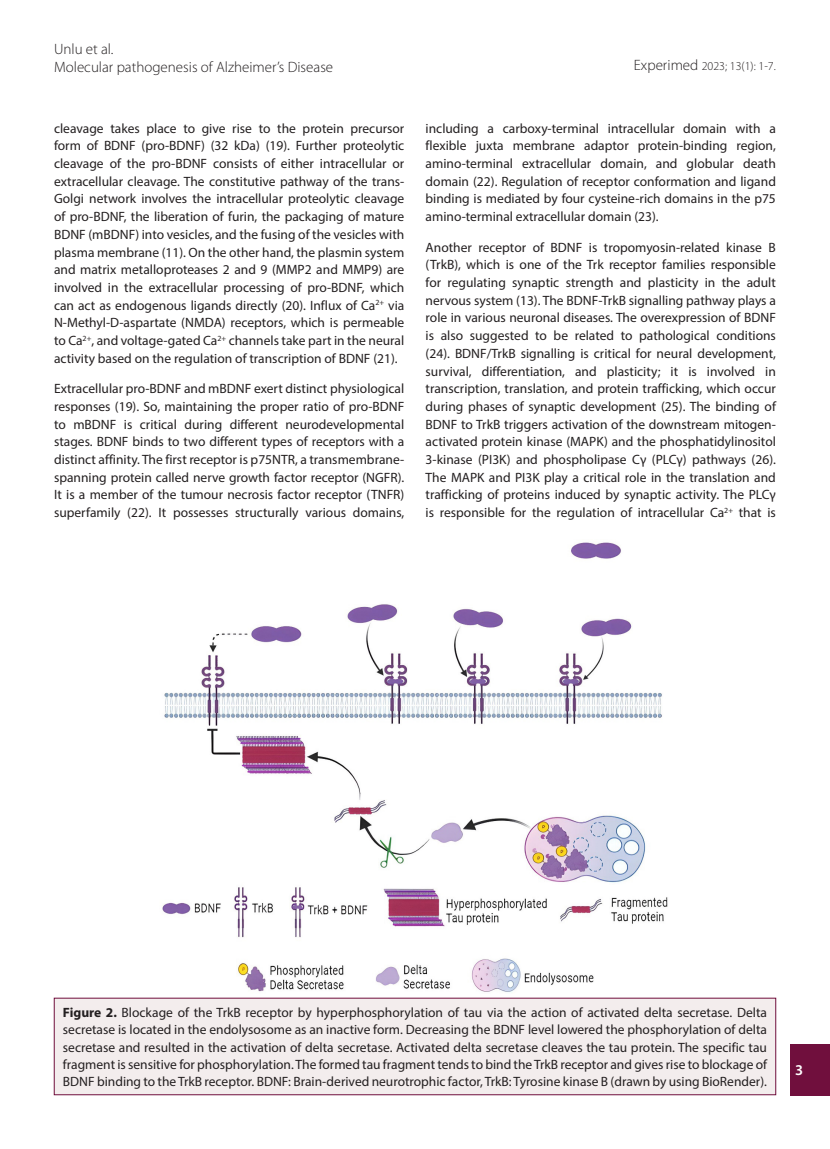
<style>
.page{position:relative;width:830px;height:1149px;background:#fff}
.page>*{position:absolute;margin:0;border:0;box-sizing:border-box;transform-origin:0 0}
.t1{font:300 15px/18px "Myriad Pro";color:#231f20}
.t2{font:600 15px "Myriad Pro";color:#fff}
.Metin{font:13.5px/17.7px "Myriad Pro";color:#231f20;text-align:justify}
.Figure{font:13.5px/17.2px "Myriad Pro";color:#231f20;text-align:justify}
.t3{font:300 12px "Myriad Pro";color:#231f20}
.s1{font-size:15px}
.s2{font-weight:700}
</style>
<div class="page">
<div style="left:790px;top:1043px;width:39px;height:52px;background:#700f3d"></div>
<img style="left:162px;top:542px;width:506px;height:450px">
<div style="left:54px;top:997px;width:721px;height:97px;background:#f3eded"></div>
<p class="t1" style="left:54px;top:40px;width:280px">Unlu et al.<br>Molecular pathogenesis of Alzheimer’s Disease</p>
<p class="Metin" style="left:54px;top:119px;width:351px">cleavage takes place to give rise to the protein precursor form of BDNF (pro-BDNF) (32 kDa) (19). Further proteolytic cleavage of the pro-BDNF consists of either intracellular or extracellular cleavage. The constitutive pathway of the trans-Golgi network involves the intracellular proteolytic cleavage of pro-BDNF, the liberation of furin, the packaging of mature BDNF (mBDNF) into vesicles, and the fusing of the vesicles with plasma membrane (11). On the other hand, the plasmin system and matrix metalloproteases 2 and 9 (MMP2 and MMP9) are involved in the extracellular processing of pro-BDNF, which can act as endogenous ligands directly (20). Influx of Ca<sup>2+</sup> via N-Methyl-D-aspartate (NMDA) receptors, which is permeable to Ca<sup>2+</sup>, and voltage-gated Ca<sup>2+</sup> channels take part in the neural activity based on the regulation of transcription of BDNF (21).</p>
<p class="Metin" style="left:54px;top:379px;width:351px">Extracellular pro-BDNF and mBDNF exert distinct physiological responses (19). So, maintaining the proper ratio of pro-BDNF to mBDNF is critical during different neurodevelopmental stages. BDNF binds to two different types of receptors with a distinct affinity. The first receptor is p75NTR, a transmembrane&shy;spanning protein called nerve growth factor receptor (NGFR).<br>It is a member of the tumour necrosis factor receptor (TNFR) superfamily (22). It possesses structurally various domains,</p>
<p class="t3" style="left:633px;top:58px;width:143px"><span class="s1">Experimed</span> 2023; 13(1): 1-7.</p>
<p class="Metin" style="left:425px;top:119px;width:351px">including a carboxy-terminal intracellular domain with a flexible juxta membrane adaptor protein-binding region, amino-terminal extracellular domain, and globular death domain (22). Regulation of receptor conformation and ligand binding is mediated by four cysteine-rich domains in the p75 amino-terminal extracellular domain (23).</p>
<p class="Metin" style="left:425px;top:238px;width:351px">Another receptor of BDNF is tropomyosin-related kinase B (TrkB), which is one of the Trk receptor families responsible for regulating synaptic strength and plasticity in the adult nervous system (13). The BDNF-TrkB signalling pathway plays a role in various neuronal diseases. The overexpression of BDNF is also suggested to be related to pathological conditions (24). BDNF/TrkB signalling is critical for neural development, survival, differentiation, and plasticity; it is involved in transcription, translation, and protein trafficking, which occur during phases of synaptic development (25). The binding of BDNF to TrkB triggers activation of the downstream mitogen&shy;activated protein kinase (MAPK) and the phosphatidylinositol 3-kinase (PI3K) and phospholipase Cγ (PLCγ) pathways (26).<br>The MAPK and PI3K play a critical role in the translation and trafficking of proteins induced by synaptic activity. The PLCγ is responsible for the regulation of intracellular Ca<sup>2+</sup> that is</p>
<p class="Figure" style="left:63px;top:1003px;width:705px"><span class="s2">Figure 2.</span> Blockage of the TrkB receptor by hyperphosphorylation of tau via the action of activated delta secretase. Delta secretase is located in the endolysosome as an inactive form. Decreasing the BDNF level lowered the phosphorylation of delta secretase and resulted in the activation of delta secretase. Activated delta secretase cleaves the tau protein. The specific tau fragment is sensitive for phosphorylation. The formed tau fragment tends to bind the TrkB receptor and gives rise to blockage of BDNF binding to the TrkB receptor. BDNF: Brain-derived neurotrophic factor, TrkB: Tyrosine kinase B (drawn by using BioRender).</p>
<p class="t2" style="left:794px;top:1060px;width:10px">3</p>
</div>
